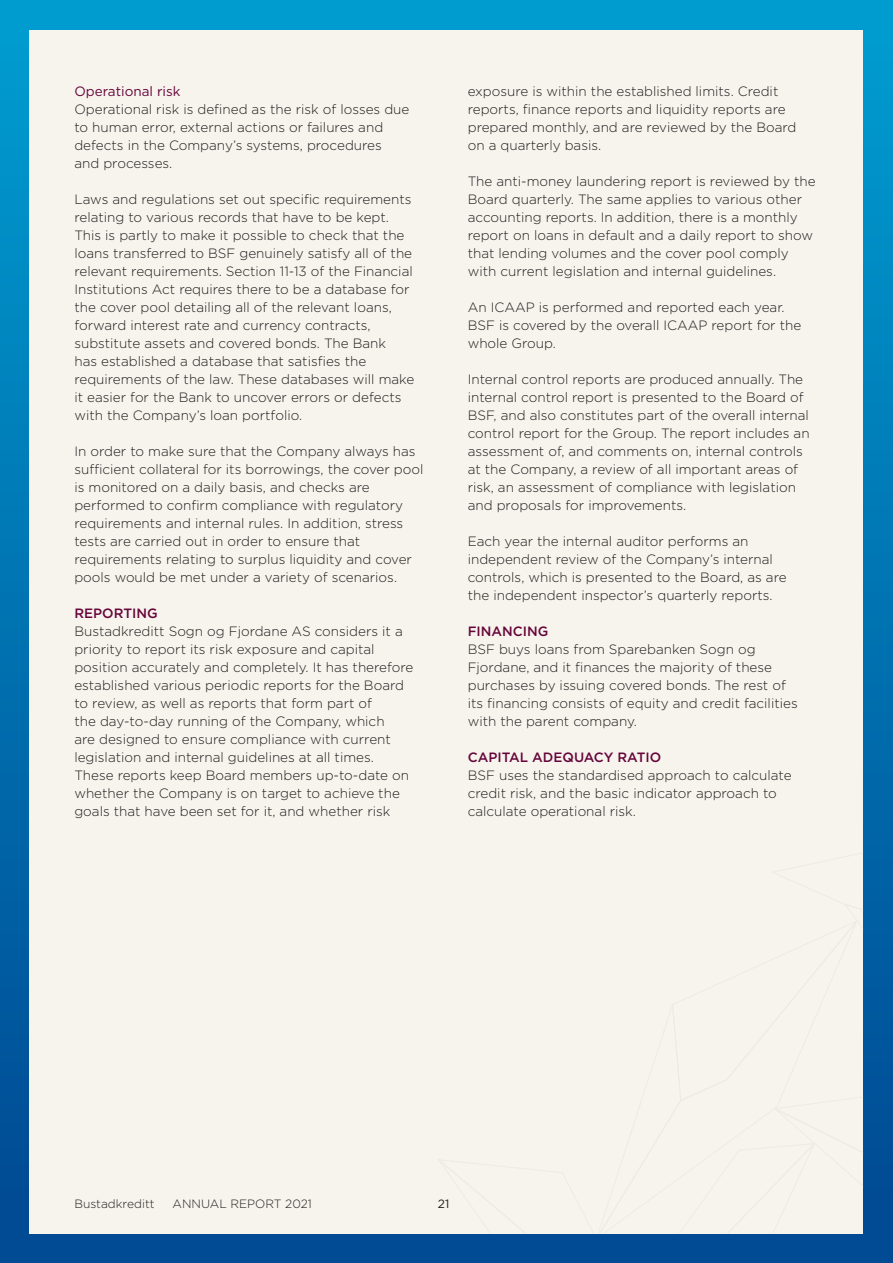
<style>
.page{position:relative;width:893px;height:1263px;background:#fff}
.page>*{position:absolute;margin:0;border:0;box-sizing:border-box;transform-origin:0 0}
.t1{font:300 13.5px/18px "Gotham";color:#1d1d1b}
.t2{font:500 13.5px "Gotham";color:#660539}
.t3{font:13.5px "Gotham";color:#660539}
.t4{font:300 12px "Gotham";color:#1d1d1b}
.t5{font:12px "Gotham";color:#1d1d1b}
</style>
<div class="page">
<div style="left:0;top:0;width:893px;height:1263px;background:linear-gradient(to bottom,#009dd1,#004791)"></div>
<div style="left:30px;top:30px;width:833px;height:1203px;background:#f7f4ee"></div>
<svg style="left:439px;top:853px;width:424px;height:380px"></svg>
<p class="t3" style="left:74px;top:82px;width:108px">Operational risk</p>
<p class="t1" style="left:74px;top:100px;width:336px">Operational risk is defined as the risk of losses due to human error, external actions or failures and defects in the Company’s systems, procedures and processes.</p>
<p class="t1" style="left:74px;top:190px;width:341px">Laws and regulations set out specific requirements relating to various records that have to be kept.<br>This is partly to make it possible to check that the loans transferred to BSF genuinely satisfy all of the relevant requirements. Section 11-13 of the Financial Institutions Act requires there to be a database for the cover pool detailing all of the relevant loans, forward interest rate and currency contracts, substitute assets and covered bonds. The Bank<br>has established a database that satisfies the requirements of the law. These databases will make it easier for the Bank to uncover errors or defects with the Company’s loan portfolio.</p>
<p class="t1" style="left:74px;top:442px;width:351px">In order to make sure that the Company always has sufficient collateral for its borrowings, the cover pool is monitored on a daily basis, and checks are performed to confirm compliance with regulatory requirements and internal rules. In addition, stress tests are carried out in order to ensure that requirements relating to surplus liquidity and cover pools would be met under a variety of scenarios.</p>
<p class="t2" style="left:74px;top:604px;width:85px">REPORTING</p>
<p class="t1" style="left:74px;top:622px;width:341px">Bustadkreditt Sogn og Fjordane AS considers it a priority to report its risk exposure and capital position accurately and completely. It has therefore established various periodic reports for the Board to review, as well as reports that form part of<br>the day-to-day running of the Company, which<br>are designed to ensure compliance with current legislation and internal guidelines at all times.<br>These reports keep Board members up-to-date on whether the Company is on target to achieve the goals that have been set for it, and whether risk</p>
<p class="t1" style="left:468px;top:82px;width:330px">exposure is within the established limits. Credit reports, finance reports and liquidity reports are prepared monthly, and are reviewed by the Board on a quarterly basis.</p>
<p class="t1" style="left:468px;top:172px;width:349px">The anti-money laundering report is reviewed by the Board quarterly. The same applies to various other accounting reports. In addition, there is a monthly report on loans in default and a daily report to show that lending volumes and the cover pool comply with current legislation and internal guidelines.</p>
<p class="t1" style="left:468px;top:298px;width:335px">An ICAAP is performed and reported each year.<br>BSF is covered by the overall ICAAP report for the whole Group.</p>
<p class="t1" style="left:468px;top:370px;width:343px">Internal control reports are produced annually. The internal control report is presented to the Board of BSF, and also constitutes part of the overall internal control report for the Group. The report includes an assessment of, and comments on, internal controls at the Company, a review of all important areas of risk, an assessment of compliance with legislation and proposals for improvements.</p>
<p class="t1" style="left:468px;top:532px;width:320px">Each year the internal auditor performs an independent review of the Company’s internal controls, which is presented to the Board, as are the independent inspector’s quarterly reports.</p>
<p class="t2" style="left:468px;top:622px;width:82px">FINANCING</p>
<p class="t1" style="left:468px;top:640px;width:331px">BSF buys loans from Sparebanken Sogn og Fjordane, and it finances the majority of these purchases by issuing covered bonds. The rest of its financing consists of equity and credit facilities with the parent company.</p>
<p class="t2" style="left:468px;top:748px;width:195px">CAPITAL ADEQUACY RATIO</p>
<p class="t1" style="left:468px;top:766px;width:325px">BSF uses the standardised approach to calculate credit risk, and the basic indicator approach to calculate operational risk.</p>
<p class="t4" style="left:74px;top:1196px;width:82px">Bustadkreditt</p>
<p class="t4" style="left:173px;top:1196px;width:141px">ANNUAL REPORT 2021</p>
<p class="t5" style="left:438px;top:1196px;width:13px">21</p>
</div>
